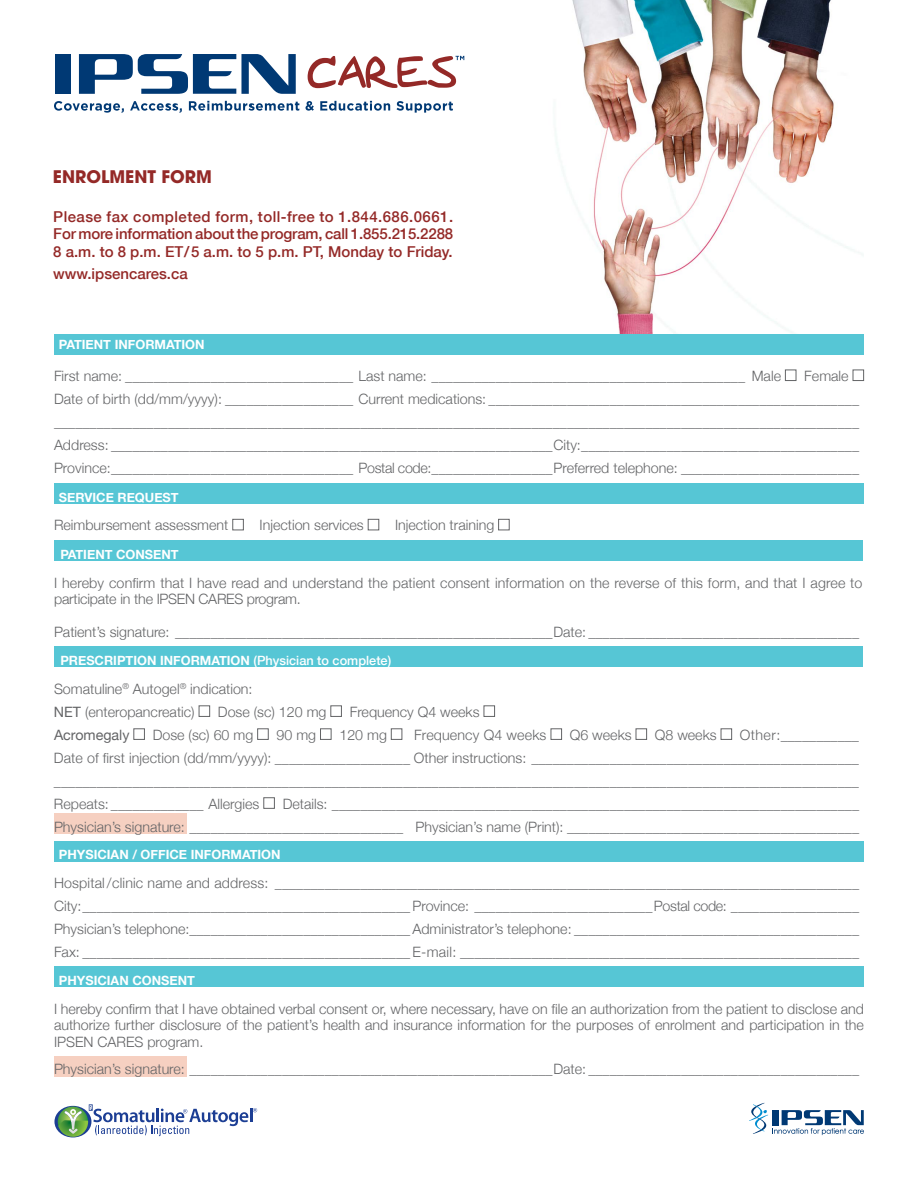
<style>
.page{position:relative;width:918px;height:1188px;background:#fff}
.page>*{position:absolute;margin:0;border:0;box-sizing:border-box;transform-origin:0 0}
.t1{font:700 17.25px "Avant Garde LT";color:#942927}
.t2{font:500 15px/17.2px "Helvetica Neue";letter-spacing:-.005em;color:#942927;text-align:justify}
.t3{font:300 14.25px/23px "Helvetica Neue";color:#636466}
.t4{font:14.25px "Helvetica Neue";color:#636466}
.t5{font:700 12.75px "Helvetica Neue";color:#fff}
.s1{font-weight:500}
.s2{font-weight:400}
</style>
<div class="page">
<div style="left:55px;top:54px;width:16px;height:40px;background:#003974"></div>
<svg style="left:79px;top:54px;width:217px;height:40px"></svg>
<svg style="left:54px;top:101px;width:70px;height:12px"></svg>
<svg style="left:130px;top:101px;width:52px;height:12px"></svg>
<svg style="left:189px;top:101px;width:110px;height:10px"></svg>
<svg style="left:306px;top:101px;width:8px;height:10px"></svg>
<svg style="left:320px;top:101px;width:70px;height:10px"></svg>
<svg style="left:397px;top:101px;width:56px;height:12px"></svg>
<svg style="left:308px;top:56px;width:156px;height:32px"></svg>
<div style="left:54px;top:813px;width:132px;height:21px;background:#f6d0c1"></div>
<div style="left:54px;top:1056px;width:132px;height:21px;background:#f6d0c1"></div>
<img style="left:555px;top:0;width:304px;height:334px">
<div style="left:54px;top:334px;width:810px;height:20px;background:#56c6d5"></div>
<div style="left:785px;top:370px;width:11px;height:11px;border:1px solid #636466"></div>
<div style="left:853px;top:370px;width:11px;height:11px;border:1px solid #636466"></div>
<div style="left:54px;top:647px;width:809px;height:20px;background:#56c6d5"></div>
<div style="left:54px;top:966px;width:810px;height:21px;background:#56c6d5"></div>
<div style="left:54px;top:841px;width:810px;height:20px;background:#56c6d5"></div>
<div style="left:199px;top:705px;width:11px;height:12px;border:1px solid #636466"></div>
<div style="left:330px;top:705px;width:12px;height:12px;border:1px solid #636466"></div>
<div style="left:484px;top:705px;width:11px;height:12px;border:1px solid #636466"></div>
<div style="left:133px;top:728px;width:12px;height:12px;border:1px solid #636466"></div>
<div style="left:257px;top:728px;width:12px;height:12px;border:1px solid #636466"></div>
<div style="left:320px;top:728px;width:12px;height:12px;border:1px solid #636466"></div>
<div style="left:391px;top:728px;width:11px;height:12px;border:1px solid #636466"></div>
<div style="left:551px;top:728px;width:11px;height:12px;border:1px solid #636466"></div>
<div style="left:636px;top:728px;width:11px;height:12px;border:1px solid #636466"></div>
<div style="left:721px;top:728px;width:11px;height:12px;border:1px solid #636466"></div>
<div style="left:263px;top:797px;width:12px;height:12px;border:1px solid #636466"></div>
<div style="left:54px;top:541px;width:809px;height:20px;background:#56c6d5"></div>
<div style="left:232px;top:519px;width:12px;height:11px;border:1px solid #636466"></div>
<div style="left:368px;top:519px;width:11px;height:11px;border:1px solid #636466"></div>
<div style="left:498px;top:519px;width:12px;height:11px;border:1px solid #636466"></div>
<div style="left:54px;top:483px;width:810px;height:21px;background:#56c6d5"></div>
<svg style="left:749px;top:1103px;width:115px;height:32px"></svg>
<svg style="left:54px;top:1106px;width:37px;height:31px"></svg>
<svg style="left:58px;top:1104px;width:199px;height:33px"></svg>
<p class="t1" style="left:53px;top:165px;width:160px">ENROLMENT FORM</p>
<p class="t2" style="left:53px;top:208px;width:401px">Please fax completed form, toll-free to 1.844.686.0661.<br>For more information about the program, call 1.855.215.2288<br>8 a.m. to 8 p.m. ET/5 a.m. to 5 p.m. PT, Monday to Friday.</p>
<p class="t2" style="left:53px;top:265px;width:136px">www.ipsencares.ca</p>
<p class="t5" style="left:59px;top:334px;width:147px">PATIENT INFORMATION</p>
<p class="t3" style="left:54px;top:364px;width:729px">First name: ________________________________ Last name: ____________________________________________ Male</p>
<p class="t3" style="left:54px;top:364px;width:807px;text-indent:750px">Female Date of birth (dd/mm/yyyy): __________________ Current medications: ____________________________________________________ _________________________________________________________________________________________________________________ Address: ______________________________________________________________City:_______________________________________ Province:__________________________________ Postal code:_________________Preferred telephone: _________________________</p>
<p class="t5" style="left:59px;top:487px;width:121px">SERVICE REQUEST</p>
<p class="t3" style="left:54px;top:513px;width:176px">Reimbursement assessment</p>
<p class="t3" style="left:260px;top:513px;width:106px">Injection services</p>
<p class="t3" style="left:395px;top:513px;width:101px">Injection training</p>
<p class="t5" style="left:60px;top:544px;width:120px">PATIENT CONSENT</p>
<p class="t3" style="left:54px;top:574px;width:810px;line-height:16.5px">I hereby confirm that I have read and understand the patient consent information on the reverse of this form, and that I agree to participate in the IPSEN CARES program.</p>
<p class="t3" style="left:54px;top:621px;width:807px">Patient’s signature: _____________________________________________________Date: ______________________________________</p>
<p class="t5" style="left:60px;top:651px;width:332px">PRESCRIPTION INFORMATION <span class="s1">(Physician to complete)</span></p>
<p class="t3" style="left:54px;top:677px;width:200px">Somatuline<sup>®</sup> Autogel<sup>®</sup> indication:<br><span class="s2">NET</span> (enteropancreatic)</p>
<p class="t3" style="left:218px;top:700px;width:110px">Dose (sc) 120 mg</p>
<p class="t3" style="left:350px;top:700px;width:131px">Frequency Q4 weeks</p>
<p class="t4" style="left:54px;top:724px;width:77px">Acromegaly</p>
<p class="t3" style="left:153px;top:723px;width:102px">Dose (sc) 60 mg</p>
<p class="t3" style="left:277px;top:723px;width:41px">90 mg</p>
<p class="t3" style="left:339px;top:723px;width:49px">120 mg</p>
<p class="t3" style="left:414px;top:723px;width:134px">Frequency Q4 weeks</p>
<p class="t3" style="left:570px;top:723px;width:63px">Q6 weeks</p>
<p class="t3" style="left:655px;top:723px;width:63px">Q8 weeks</p>
<p class="t3" style="left:54px;top:723px;width:807px;text-align:justify;text-indent:686px">Other:___________ Date of first injection (dd/mm/yyyy): ___________________ Other instructions: ______________________________________________ _________________________________________________________________________________________________________________ Repeats: _____________ Allergies</p>
<p class="t3" style="left:54px;top:792px;width:807px;text-align:right">Details: __________________________________________________________________________<br>Physician’s signature: ______________________________ Physician’s name (Print): _________________________________________</p>
<p class="t5" style="left:59px;top:845px;width:223px">PHYSICIAN / OFFICE INFORMATION</p>
<p class="t3" style="left:54px;top:871px;width:807px;text-align:justify">Hospital/clinic name and address: __________________________________________________________________________________ City:______________________________________________ Province: _________________________Postal code: __________________ Physician’s telephone:_______________________________ Administrator’s telephone: ________________________________________ Fax: ______________________________________________ E-mail: ________________________________________________________</p>
<p class="t5" style="left:59px;top:970px;width:138px">PHYSICIAN CONSENT</p>
<p class="t3" style="left:54px;top:1000px;width:812px;line-height:16.5px;text-align:justify">I hereby confirm that I have obtained verbal consent or, where necessary, have on file an authorization from the patient to disclose and authorize further disclosure of the patient’s health and insurance information for the purposes of enrolment and participation in the IPSEN CARES program.</p>
<p class="t3" style="left:54px;top:1057px;width:807px">Physician’s signature: ___________________________________________________Date: ______________________________________</p>
</div>
